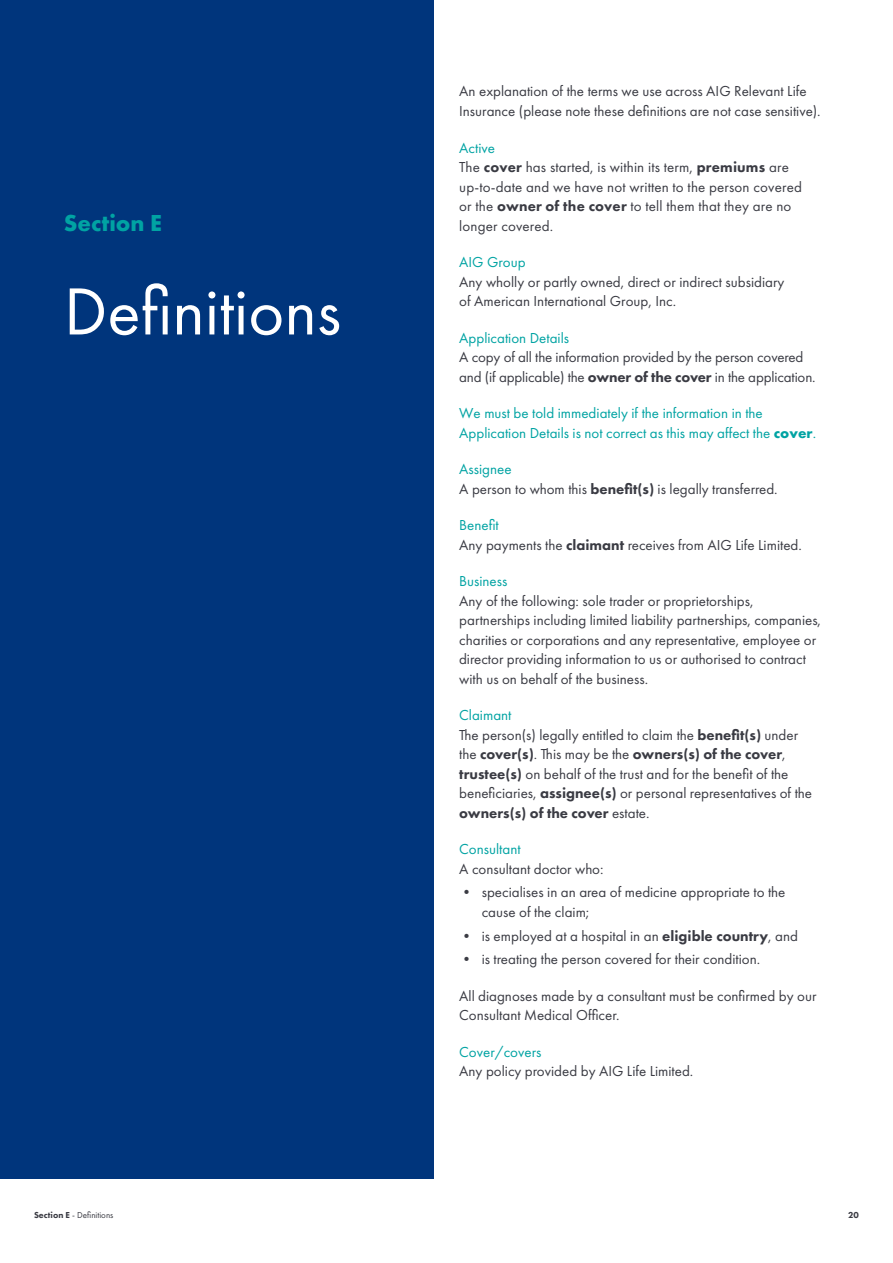
<style>
.page{position:relative;width:893px;height:1263px;background:#fff}
.page>*{position:absolute;margin:0;border:0;box-sizing:border-box;transform-origin:0 0}
.t1{font:69px "Futura PT";color:#fff}
.t2{font:700 24px "Futura PT";color:#00a3a3}
.t3{font:15px/19.5px "Futura PT";color:#3a3b43}
.t4{font:15px/19.5px "Futura PT";color:#00a3a3}
.t5{font:9px "Futura PT";color:#3a3b43}
.t6{font:800 9px "Futura PT";color:#3a3b43}
.s1{color:#00a3a3}
.s2{font-weight:800}
.s3{font-weight:700}
</style>
<div class="page">
<div style="left:0;top:0;width:434px;height:1099px;background:#00357c"></div>
<div style="left:0;top:592px;width:434px;height:587px;background:#00357c"></div>
<h2 class="t2" style="left:64px;top:207px;width:100px">Section E</h2>
<h1 class="t1" style="left:64px;top:271px;width:279px">Definitions</h1>
<p class="t3" style="left:459px;top:82px;width:363px">An explanation of the terms we use across AIG Relevant Life<br>Insurance (please note these definitions are not case sensitive).</p>
<p class="t3" style="left:459px;top:138px;width:344px"><span class="s1">Active<br></span>The <span class="s2">cover</span> has started, is within its term, <span class="s2">premiums</span> are up-to-date and we have not written to the person covered or the <span class="s2">owner of the cover</span> to tell them that they are no longer covered.</p>
<p class="t4" style="left:459px;top:252px;width:68px">AIG Group</p>
<p class="t3" style="left:459px;top:272px;width:327px">Any wholly or partly owned, direct or indirect subsidiary of American International Group, Inc.</p>
<p class="t4" style="left:459px;top:328px;width:111px">Application Details</p>
<p class="t3" style="left:459px;top:347px;width:358px">A copy of all the information provided by the person covered and (if applicable) the <span class="s2">owner of the cover</span> in the application.</p>
<p class="t4" style="left:459px;top:403px;width:358px">We must be told immediately if the information in the<br>Application Details is not correct as this may affect the <span class="s3">cover</span>.</p>
<p class="t3" style="left:459px;top:459px;width:320px"><span class="s1">Assignee<br></span>A person to whom this <span class="s2">benefit(s)</span> is legally transferred.</p>
<p class="t3" style="left:459px;top:515px;width:344px"><span class="s1">Benefit<br></span>Any payments the <span class="s2">claimant</span> receives from AIG Life Limited.</p>
<p class="t4" style="left:459px;top:571px;width:50px">Business</p>
<p class="t3" style="left:459px;top:591px;width:363px">Any of the following: sole trader or proprietorships, partnerships including limited liability partnerships, companies, charities or corporations and any representative, employee or director providing information to us or authorised to contract with us on behalf of the business.</p>
<p class="t3" style="left:459px;top:705px;width:354px"><span class="s1">Claimant<br></span>The person(s) legally entitled to claim the <span class="s2">benefit(s)</span> under the <span class="s2">cover(s)</span>. This may be the <span class="s2">owners(s) of the cover</span>, <span class="s2">trustee(s)</span> on behalf of the trust and for the benefit of the beneficiaries, <span class="s2">assignee(s)</span> or personal representatives of the <span class="s2">owners(s) of the cover</span> estate.</p>
<p class="t4" style="left:459px;top:839px;width:63px">Consultant</p>
<p class="t3" style="left:459px;top:859px;width:146px">A consultant doctor who:</p>
<p class="t3" style="left:482px;top:882px;width:305px;text-indent:-22px">• specialises in an area of medicine appropriate to the cause of the claim;</p>
<p class="t3" style="left:459px;top:926px;width:340px">• is employed at a hospital in an <span class="s2">eligible country</span>, and</p>
<p class="t3" style="left:459px;top:949px;width:302px">• is treating the person covered for their condition.</p>
<p class="t3" style="left:459px;top:986px;width:359px">All diagnoses made by a consultant must be confirmed by our<br>Consultant Medical Officer.</p>
<p class="t4" style="left:459px;top:1042px;width:84px">Cover/covers</p>
<p class="t3" style="left:459px;top:1062px;width:236px">Any policy provided by AIG Life Limited.</p>
<p class="t5" style="left:34px;top:1209px;width:81px"><span class="s2">Section E</span> - Definitions</p>
<p class="t6" style="left:848px;top:1209px;width:12px">20</p>
</div>
